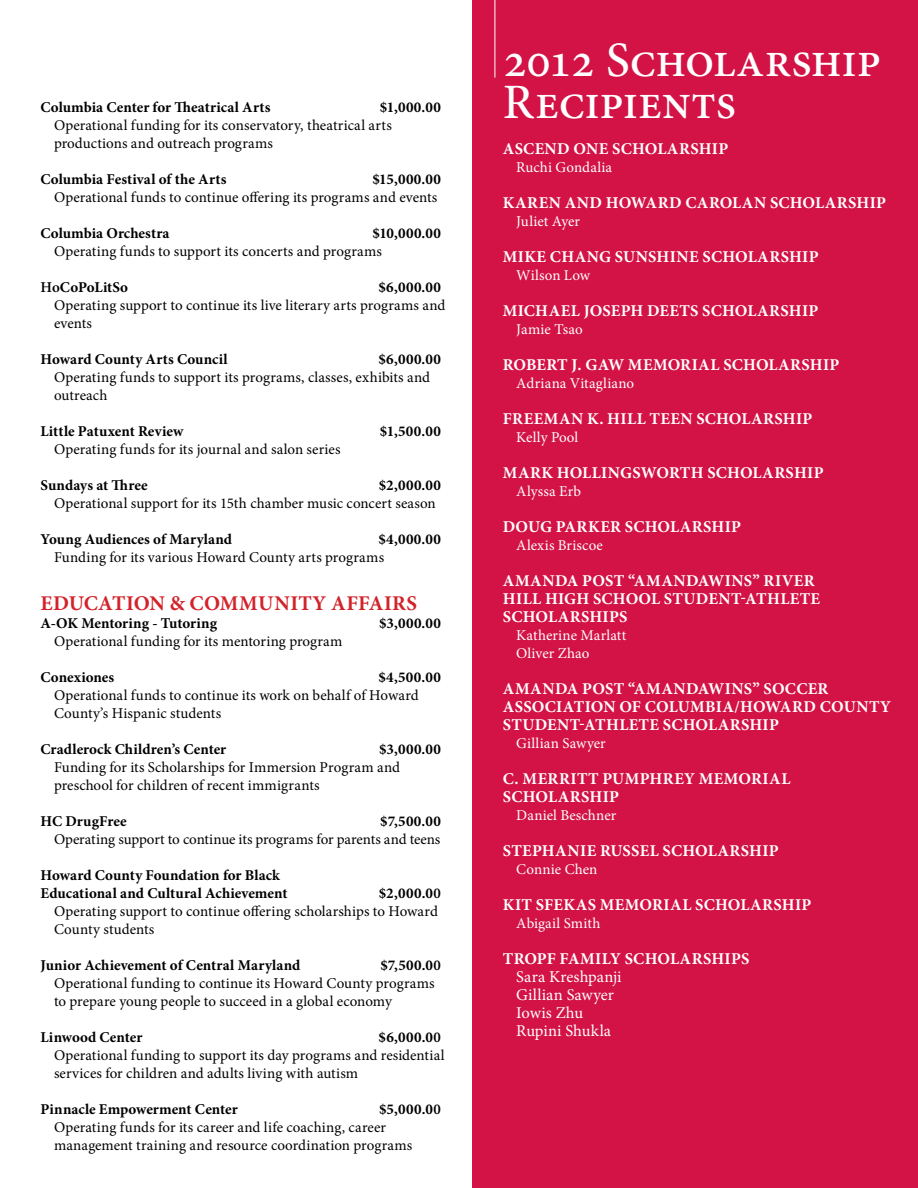
<style>
.page{position:relative;width:918px;height:1188px;background:#fff}
.page>*{position:absolute;margin:0;border:0;box-sizing:border-box;transform-origin:0 0}
.t1{font:500 49.5px/42px "Minion Pro";letter-spacing:-.01em;color:#fff}
.t2{font:700 21px "Minion Pro";color:#d2232a}
.t3{font:700 16.5px "Minion Pro";letter-spacing:.01em;color:#fff}
.t4{font:16.5px/18px "Minion Pro";color:#fff}
.t5{font:15px/18px "Minion Pro";letter-spacing:.005em;color:#000}
.t6{font:700 15px/18px "Minion Pro";letter-spacing:.005em;color:#000}
.t7{font:15px/18px "Minion Pro";letter-spacing:.005em;color:#fff}
.s1{font-weight:600}
.s2{font-weight:700}
</style>
<div class="page">
<div style="left:472px;top:0;width:446px;height:1188px;background:#d31245"></div>
<hr style="left:495px;top:0;width:1px;height:78px;background:#fff">
<p class="t6" style="left:40px;top:98px;width:231px">COLUMBIA CENTER FOR THEATRICAL ARTS</p>
<p class="t6" style="left:380px;top:98px;width:63px">$1,000.00</p>
<p class="t5" style="left:54px;top:117px;width:339px">Operational funding for its conservatory, theatrical arts productions and outreach programs</p>
<p class="t6" style="left:40px;top:170px;width:188px">COLUMBIA FESTIVAL OF THE ARTS</p>
<p class="t6" style="left:372px;top:170px;width:70px">$15,000.00</p>
<p class="t5" style="left:54px;top:189px;width:385px">Operational funds to continue offering its programs and events</p>
<p class="t6" style="left:40px;top:224px;width:131px">COLUMBIA ORCHESTRA</p>
<p class="t6" style="left:372px;top:224px;width:70px">$10,000.00</p>
<p class="t5" style="left:54px;top:243px;width:330px">Operating funds to support its concerts and programs</p>
<p class="t6" style="left:40px;top:278px;width:89px"><span class="s1">Ho</span>COPOLITSO</p>
<p class="t6" style="left:379px;top:278px;width:64px">$6,000.00</p>
<p class="t5" style="left:54px;top:297px;width:393px">Operating support to continue its live literary arts programs and events</p>
<p class="t6" style="left:40px;top:350px;width:189px">HOWARD COUNTY ARTS COUNCIL</p>
<p class="t6" style="left:379px;top:350px;width:64px">$6,000.00</p>
<p class="t5" style="left:54px;top:369px;width:378px">Operating funds to support its programs, classes, exhibits and outreach</p>
<p class="t6" style="left:40px;top:422px;width:144px">LITTLE PATUXENT REVIEW</p>
<p class="t6" style="left:380px;top:422px;width:62px">$1,500.00</p>
<p class="t5" style="left:54px;top:441px;width:288px">Operating funds for its journal and salon series</p>
<p class="t6" style="left:40px;top:476px;width:109px">SUNDAYS AT THREE</p>
<p class="t6" style="left:379px;top:476px;width:64px">$2,000.00</p>
<p class="t5" style="left:54px;top:495px;width:383px">Operational support for its 15th chamber music concert season</p>
<p class="t6" style="left:40px;top:530px;width:193px">YOUNG AUDIENCES OF MARYLAND</p>
<p class="t6" style="left:378px;top:530px;width:64px">$4,000.00</p>
<p class="t5" style="left:54px;top:549px;width:332px">Funding for its various Howard County arts programs</p>
<h2 class="t2" style="left:41px;top:589px;width:28px">EDUCATION</h2>
<h2 class="t2" style="left:170px;top:589px;width:51px">&amp; COMMUNITY</h2>
<h2 class="t2" style="left:331px;top:589px;width:28px">AFFAIRS</h2>
<p class="t6" style="left:41px;top:614px;width:178px">A-OK MENTORING - TUTORING</p>
<p class="t6" style="left:379px;top:614px;width:63px">$3,000.00</p>
<p class="t5" style="left:54px;top:633px;width:290px">Operational funding for its mentoring program</p>
<p class="t6" style="left:41px;top:668px;width:75px">CONEXIONES</p>
<p class="t6" style="left:378px;top:668px;width:64px">$4,500.00</p>
<p class="t5" style="left:54px;top:687px;width:366px">Operational funds to continue its work on behalf of Howard<br>County’s Hispanic students</p>
<p class="t6" style="left:41px;top:740px;width:187px">CRADLEROCK CHILDREN’S CENTER</p>
<p class="t6" style="left:379px;top:740px;width:63px">$3,000.00</p>
<p class="t5" style="left:54px;top:759px;width:348px">Funding for its Scholarships for Immersion Program and preschool for children of recent immigrants</p>
<p class="t6" style="left:41px;top:812px;width:88px">HC DRUGFREE</p>
<p class="t6" style="left:380px;top:812px;width:62px">$7,500.00</p>
<p class="t5" style="left:54px;top:831px;width:388px">Operating support to continue its programs for parents and teens</p>
<p class="t6" style="left:41px;top:866px;width:248px">HOWARD COUNTY FOUNDATION FOR BLACK<br>EDUCATIONAL AND CULTURAL ACHIEVEMENT</p>
<p class="t5" style="left:54px;top:885px;width:389px;text-indent:325px"><span class="s2">$2,000.0</span><span class="s1">0<br></span>Operating support to continue offering scholarships to Howard<br>County students</p>
<p class="t6" style="left:41px;top:956px;width:261px">JUNIOR ACHIEVEMENT OF CENTRAL MARYLAND</p>
<p class="t5" style="left:54px;top:957px;width:388px;text-indent:326px"><span class="s2">$7,500.0</span><span class="s1">0<br></span>Operational funding to continue its Howard County programs to prepare young people to succeed in a global economy</p>
<p class="t6" style="left:41px;top:1028px;width:103px">LINWOOD CENTER</p>
<p class="t5" style="left:54px;top:1029px;width:392px;text-indent:325px"><span class="s2">$6,000.0</span><span class="s1">0<br></span>Operational funding to support its day programs and residential services for children and adults living with autism</p>
<p class="t6" style="left:41px;top:1100px;width:199px">PINNACLE EMPOWERMENT CENTER</p>
<p class="t5" style="left:54px;top:1101px;width:388px;text-indent:325px"><span class="s2">$5,000.0</span><span class="s1">0<br></span>Operating funds for its career and life coaching, career management training and resource coordination programs</p>
<h1 class="t1" style="left:503px;top:40px;width:380px">2012 Scholarship<br>Recipients</h1>
<p class="t3" style="left:503px;top:138px;width:24px">ASCEND</p>
<p class="t3" style="left:574px;top:138px;width:59px">ONE SCHOLARSHIP</p>
<p class="t7" style="left:516px;top:159px;width:97px">Ruchi Gondalia</p>
<p class="t3" style="left:503px;top:192px;width:25px">KAREN</p>
<p class="t3" style="left:565px;top:192px;width:14px">AND</p>
<p class="t3" style="left:606px;top:192px;width:27px">HOWARD</p>
<p class="t3" style="left:685px;top:192px;width:24px">CAROLAN</p>
<p class="t3" style="left:770px;top:192px;width:21px">SCHOLARSHIP</p>
<p class="t7" style="left:516px;top:213px;width:65px">Juliet Ayer</p>
<p class="t3" style="left:503px;top:246px;width:26px">MIKE</p>
<p class="t3" style="left:550px;top:246px;width:25px">CHANG</p>
<p class="t3" style="left:615px;top:246px;width:21px">SUNSHINE</p>
<p class="t3" style="left:702px;top:246px;width:21px">SCHOLARSHIP</p>
<p class="t7" style="left:516px;top:267px;width:75px">Wilson Low</p>
<p class="t3" style="left:503px;top:300px;width:27px">MICHAEL</p>
<p class="t3" style="left:584px;top:300px;width:18px">JOSEPH</p>
<p class="t3" style="left:647px;top:300px;width:23px">DEETS</p>
<p class="t3" style="left:702px;top:300px;width:21px">SCHOLARSHIP</p>
<p class="t7" style="left:516px;top:321px;width:68px">Jamie Tsao</p>
<p class="t3" style="left:503px;top:354px;width:23px">ROBERT</p>
<p class="t3" style="left:572px;top:354px;width:84px">J. GAW MEMORIAL</p>
<p class="t3" style="left:723px;top:354px;width:21px">SCHOLARSHIP</p>
<p class="t7" style="left:516px;top:375px;width:119px">Adriana Vitagliano</p>
<p class="t3" style="left:503px;top:408px;width:23px">FREEMAN</p>
<p class="t3" style="left:587px;top:408px;width:43px">K. HILL</p>
<p class="t3" style="left:650px;top:408px;width:23px">TEEN</p>
<p class="t3" style="left:696px;top:408px;width:21px">SCHOLARSHIP</p>
<p class="t7" style="left:516px;top:429px;width:64px">Kelly Pool</p>
<p class="t3" style="left:503px;top:462px;width:28px">MARK</p>
<p class="t3" style="left:557px;top:462px;width:25px">HOLLINGSWORTH</p>
<p class="t3" style="left:707px;top:462px;width:21px">SCHOLARSHIP</p>
<p class="t7" style="left:516px;top:483px;width:66px">Alyssa Erb</p>
<p class="t3" style="left:503px;top:516px;width:26px">DOUG</p>
<p class="t3" style="left:556px;top:516px;width:22px">PARKER</p>
<p class="t3" style="left:625px;top:516px;width:21px">SCHOLARSHIP</p>
<p class="t7" style="left:516px;top:537px;width:88px">Alexis Briscoe</p>
<p class="t3" style="left:503px;top:570px;width:26px">AMANDA</p>
<p class="t3" style="left:582px;top:570px;width:22px">POST</p>
<p class="t3" style="left:628px;top:570px;width:32px">“AMANDA</p>
<p class="t3" style="left:708px;top:570px;width:78px">WINS” RIVER</p>
<p class="t3" style="left:503px;top:588px;width:23px">HILL</p>
<p class="t3" style="left:545px;top:588px;width:25px">HIGH</p>
<p class="t3" style="left:593px;top:588px;width:22px">SCHOOL</p>
<p class="t3" style="left:664px;top:588px;width:21px">STUDENT</p>
<p class="t3" style="left:740px;top:588px;width:28px">-ATHLETE</p>
<p class="t3" style="left:503px;top:606px;width:20px">SCHOLARSHIPS</p>
<p class="t7" style="left:516px;top:627px;width:112px">Katherine Marlatt<br>Oliver Zhao</p>
<p class="t3" style="left:503px;top:678px;width:26px">AMANDA</p>
<p class="t3" style="left:582px;top:678px;width:22px">POST</p>
<p class="t3" style="left:628px;top:678px;width:32px">“AMANDA</p>
<p class="t3" style="left:708px;top:678px;width:76px">WINS” SOCCER</p>
<p class="t3" style="left:503px;top:696px;width:23px">ASSOCIATION</p>
<p class="t3" style="left:619px;top:696px;width:49px">OF COLUMBIA</p>
<p class="t3" style="left:735px;top:696px;width:32px">/HOWARD</p>
<p class="t3" style="left:820px;top:696px;width:25px">COUNTY</p>
<p class="t3" style="left:503px;top:714px;width:21px">STUDENT</p>
<p class="t3" style="left:579px;top:714px;width:28px">-ATHLETE</p>
<p class="t3" style="left:663px;top:714px;width:21px">SCHOLARSHIP</p>
<p class="t7" style="left:516px;top:735px;width:91px">Gillian Sawyer</p>
<p class="t3" style="left:503px;top:768px;width:46px">C. MERRITT</p>
<p class="t3" style="left:602px;top:768px;width:23px">PUMPHREY</p>
<p class="t3" style="left:699px;top:768px;width:28px">MEMORIAL</p>
<p class="t3" style="left:503px;top:786px;width:21px">SCHOLARSHIP</p>
<p class="t7" style="left:516px;top:807px;width:102px">Daniel Beschner</p>
<p class="t3" style="left:503px;top:840px;width:21px">STEPHANIE</p>
<p class="t3" style="left:600px;top:840px;width:22px">RUSSEL</p>
<p class="t3" style="left:663px;top:840px;width:21px">SCHOLARSHIP</p>
<p class="t7" style="left:516px;top:861px;width:83px">Connie Chen</p>
<p class="t3" style="left:503px;top:894px;width:53px">KIT SFEKAS</p>
<p class="t3" style="left:600px;top:894px;width:28px">MEMORIAL</p>
<p class="t3" style="left:695px;top:894px;width:21px">SCHOLARSHIP</p>
<p class="t7" style="left:516px;top:915px;width:86px">Abigail Smith</p>
<p class="t3" style="left:503px;top:948px;width:23px">TROPF</p>
<p class="t3" style="left:560px;top:948px;width:20px">FAMILY</p>
<p class="t3" style="left:625px;top:948px;width:20px">SCHOLARSHIPS</p>
<p class="t4" style="left:516px;top:968px;width:107px">Sara Kreshpanji<br>Gillian Sawyer<br>Iowis Zhu<br>Rupini Shukla</p>
</div>
